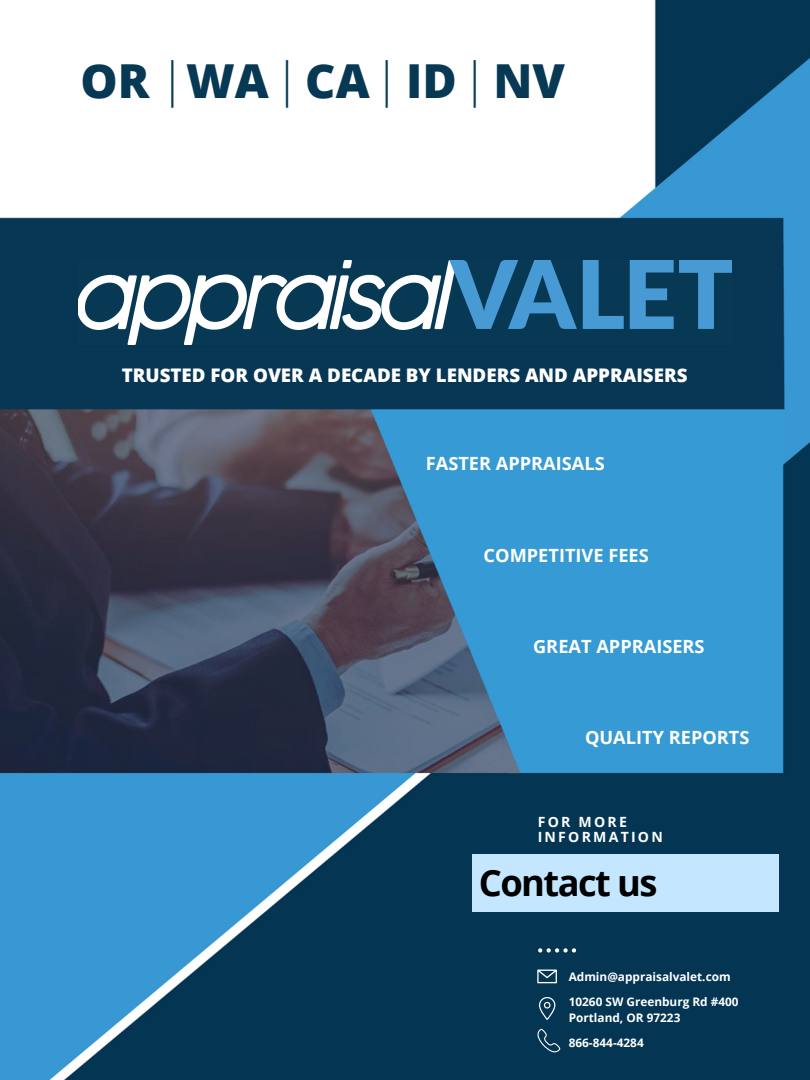
<style>
.page{position:relative;width:810px;height:1080px;background:#fff}
.page>*{position:absolute;margin:0;border:0;box-sizing:border-box;transform-origin:0 0}
.t1{font:800 46.88px "Open Sans";color:#073854}
.t2{font:700 36.31px "Open Sans";letter-spacing:-.045em;color:#000}
.t3{font:800 18.75px "Open Sans";color:#fff}
.t4{font:700 18.19px "Open Sans";color:#fff}
.t5{font:700 14.12px/14.8px "Open Sans";letter-spacing:.16em;color:#fff}
.t6{font:700 11.81px/16.4px "Open Sans";color:#fff}
.s1{font-weight:300}
</style>
<div class="page">
<img style="left:0;top:0;width:810px;height:1080px">
<img style="left:78px;top:260px;width:654px;height:84px">
<div style="left:472px;top:854px;width:307px;height:57px;background:#c4e7ff"></div>
<svg style="left:538px;top:948px;width:38px;height:5px"></svg>
<svg style="left:537px;top:970px;width:20px;height:13px"></svg>
<svg style="left:539px;top:997px;width:16px;height:23px"></svg>
<svg style="left:537px;top:1028px;width:24px;height:24px"></svg>
<h1 class="t1" style="left:80px;top:48px;width:486px">OR <span class="s1">|</span>WA<span class="s1">|</span>CA<span class="s1">|</span>ID<span class="s1">|</span>NV</h1>
<h3 class="t3" style="left:122px;top:362px;width:567px">TRUSTED FOR OVER A DECADE BY LENDERS AND APPRAISERS</h3>
<h3 class="t4" style="left:426px;top:451px;width:181px">FASTER APPRAISALS</h3>
<h3 class="t4" style="left:484px;top:542px;width:167px">COMPETITIVE FEES</h3>
<h3 class="t4" style="left:533px;top:633px;width:173px">GREAT APPRAISERS</h3>
<h3 class="t4" style="left:585px;top:725px;width:166px">QUALITY REPORTS</h3>
<p class="t5" style="left:538px;top:814px;width:127px">FOR MORE<br>INFORMATION</p>
<h2 class="t2" style="left:479px;top:857px;width:180px">Contact us</h2>
<p class="t6" style="left:569px;top:968px;width:163px">Admin@appraisalvalet.com</p>
<p class="t6" style="left:569px;top:993px;width:171px">10260 SW Greenburg Rd #400<br>Portland, OR 97223</p>
<p class="t6" style="left:569px;top:1034px;width:77px">866-844-4284</p>
</div>
